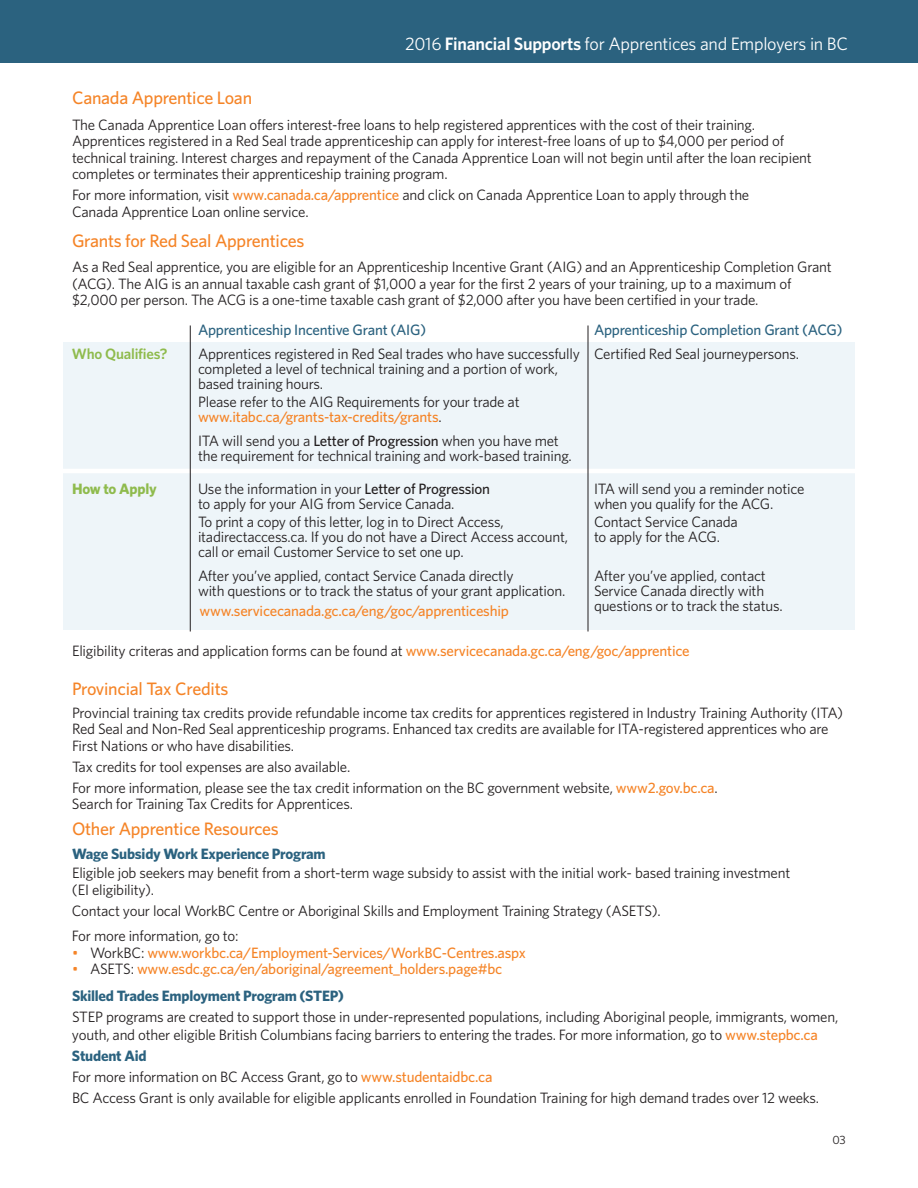
<style>
.page{position:relative;width:918px;height:1188px;background:#fff}
.page>*{position:absolute;margin:0;border:0;box-sizing:border-box;transform-origin:0 0}
.t1{font:500 18px "Whitney";letter-spacing:-.015em;color:#f58427}
.t2{font:18px "Whitney";letter-spacing:-.015em;color:#fff}
.t3{font:15px/16.5px "Whitney";letter-spacing:-.015em;color:#231f20}
.t4{font:500 15px/27px "Whitney";letter-spacing:-.015em;color:#f58427}
.t5{font:500 15px "Whitney";letter-spacing:-.015em;color:#2b627f}
.t6{font:700 15px "Whitney";letter-spacing:-.015em;color:#2b627f}
.t7{font:600 15px "Whitney";letter-spacing:-.015em;color:#8fbb4d}
.t8{font:700 15px "Whitney";letter-spacing:-.015em;color:#8fbb4d}
.t9{font:12px "Whitney";color:#231f20}
.s1{font-weight:600}
.s2{font-weight:500;color:#f58427}
.s3{font-weight:500}
.s4{font-weight:400}
.s5{font-weight:400;color:#231f20}
.s6{font-weight:700;color:#2b627f}
</style>
<div class="page">
<div style="left:63px;top:342px;width:792px;height:288px;background:#eef5f9"></div>
<hr style="left:63px;top:469px;width:792px;height:4px;background:#fff">
<hr style="left:190px;top:326px;width:1px;height:306px;background:#231f20">
<hr style="left:588px;top:326px;width:1px;height:306px;background:#231f20">
<div style="left:0;top:0;width:918px;height:63px;background:#2b627f"></div>
<hr style="left:0;top:0;width:1px;height:63px;background:#7db1cd">
<p class="t2" style="left:405px;top:38px;width:445px">2016 <span class="s1">Financial Supports</span> for Apprentices and Employers in BC</p>
<p class="t1" style="left:72px;top:92px;width:182px">Canada Apprentice Loan</p>
<p class="t3" style="left:72px;top:118px;width:741px">The Canada Apprentice Loan offers interest-free loans to help registered apprentices with the cost of their training.<br>Apprentices registered in a Red Seal trade apprenticeship can apply for interest-free loans of up to $4,000 per period of technical training. Interest charges and repayment of the Canada Apprentice Loan will not begin until after the loan recipient completes or terminates their apprenticeship training program.</p>
<p class="t3" style="left:72px;top:188px;width:679px">For more information, visit <span class="s2">www.canada.ca/apprentice</span> and click on Canada Apprentice Loan to apply through the<br>Canada Apprentice Loan online service.</p>
<p class="t1" style="left:72px;top:234px;width:234px">Grants for Red Seal Apprentices</p>
<p class="t3" style="left:72px;top:260px;width:761px">As a Red Seal apprentice, you are eligible for an Apprenticeship Incentive Grant (AIG) and an Apprenticeship Completion Grant (ACG). The AIG is an annual taxable cash grant of $1,000 a year for the first 2 years of your training, up to a maximum of $2,000 per person. The ACG is a one-time taxable cash grant of $2,000 after you have been certified in your trade.</p>
<p class="t5" style="left:198px;top:325px;width:230px">Apprenticeship Incentive Grant (AIG)</p>
<p class="t5" style="left:594px;top:325px;width:250px">Apprenticeship Completion Grant (ACG)</p>
<p class="t7" style="left:72px;top:349px;width:97px">Who Qualifies?</p>
<p class="t3" style="left:198px;top:348px;width:603px;line-height:15px">Apprentices registered in Red Seal trades who have successfully Certified Red Seal journeypersons. completed a level of technical training and a portion of work,<br>based training hours.</p>
<p class="t3" style="left:198px;top:396px;width:323px;line-height:15px">Please refer to the AIG Requirements for your trade at <span class="s2">www.itabc.ca/grants-tax-credits/grants</span>.</p>
<p class="t3" style="left:198px;top:435px;width:375px;line-height:15px">ITA will send you a <span class="s3">Letter of Progression</span> when you have met the requirement for technical training and work-based training.</p>
<p class="t8" style="left:72px;top:484px;width:86px">How to Apply</p>
<p class="t3" style="left:198px;top:482px;width:294px">Use the information in your <span class="s3">Letter of Progression</span></p>
<p class="t3" style="left:594px;top:482px;width:212px">ITA will send you a reminder notice</p>
<p class="t3" style="left:198px;top:497px;width:258px">to apply for your AIG from Service Canada.</p>
<p class="t3" style="left:594px;top:497px;width:181px">when you qualify for the ACG.</p>
<p class="t3" style="left:198px;top:515px;width:307px">To print a copy of this letter, log in to Direct Access,</p>
<p class="t3" style="left:594px;top:515px;width:145px">Contact Service Canada</p>
<p class="t3" style="left:198px;top:530px;width:372px">itadirectaccess.ca. If you do not have a Direct Access account,</p>
<p class="t3" style="left:594px;top:530px;width:128px">to apply for the ACG.</p>
<p class="t3" style="left:198px;top:542px;width:317px;line-height:24px">call or email Customer Service to set one up.<br>After you’ve applied, contact Service Canada directly</p>
<p class="t3" style="left:594px;top:569px;width:173px">After you’ve applied, contact</p>
<p class="t3" style="left:198px;top:584px;width:369px">with questions or to track the status of your grant application.</p>
<p class="t3" style="left:594px;top:585px;width:190px;line-height:15px">Service Canada directly with questions or to track the status.</p>
<p class="t3" style="left:72px;top:644px;width:619px">Eligibility criteras and application forms can be found at <span class="s2">www.servicecanada.gc.ca/eng/goc/apprentice</span></p>
<p class="t1" style="left:72px;top:683px;width:158px">Provincial Tax Credits</p>
<p class="t3" style="left:72px;top:706px;width:773px">Provincial training tax credits provide refundable income tax credits for apprentices registered in Industry Training Authority (ITA)<br>Red Seal and Non-Red Seal apprenticeship programs. Enhanced tax credits are available for ITA-registered apprentices who are<br>First Nations or who have disabilities.</p>
<p class="t3" style="left:72px;top:758px;width:647px;line-height:21px">Tax credits for tool expenses are also available.<br>For more information, please see the tax credit information on the BC government website, <span class="s2">www2.gov.bc.ca</span>.</p>
<p class="t3" style="left:72px;top:797px;width:283px">Search for Training Tax Credits for Apprentices.</p>
<p class="t1" style="left:72px;top:822px;width:208px">Other Apprentice Resources</p>
<p class="t6" style="left:72px;top:849px;width:255px">Wage Subsidy Work Experience Program</p>
<p class="t3" style="left:72px;top:866px;width:720px">Eligible job seekers may benefit from a short-term wage subsidy to assist with the initial work- based training investment (EI eligibility).</p>
<p class="t3" style="left:72px;top:899px;width:590px;line-height:25.5px">Contact your local WorkBC Centre or Aboriginal Skills and Employment Training Strategy (ASETS).<br>For more information, go to:</p>
<p class="t4" style="left:72px;top:941px;width:455px"><span class="s4">•</span> <span class="s5">WorkBC:</span> www.workbc.ca/Employment-Services/WorkBC-Centres.aspx</p>
<p class="t4" style="left:72px;top:957px;width:432px"><span class="s4">•</span> <span class="s5">ASETS:</span> www.esdc.gc.ca/en/aboriginal/agreement_holders.page#bc<br><span class="s6">Skilled Trades Employment Program (STEP)</span></p>
<p class="t3" style="left:72px;top:1010px;width:768px;line-height:18px">STEP programs are created to support those in under-represented populations, including Aboriginal people, immigrants, women, youth, and other eligible British Columbians facing barriers to entering the trades. For more information, go to <span class="s2">www.stepbc.ca</span></p>
<p class="t3" style="left:72px;top:1047px;width:749px;line-height:21px"><span class="s6">Student Aid<br></span>For more information on BC Access Grant, go to <span class="s2">www.studentaidbc.ca<br></span>BC Access Grant is only available for eligible applicants enrolled in Foundation Training for high demand trades over 12 weeks.</p>
<p class="t9" style="left:832px;top:1135px;width:15px">03</p>
<p class="t4" style="left:200px;top:599px;width:311px">www.servicecanada.gc.ca/eng/goc/apprenticeship</p>
</div>
